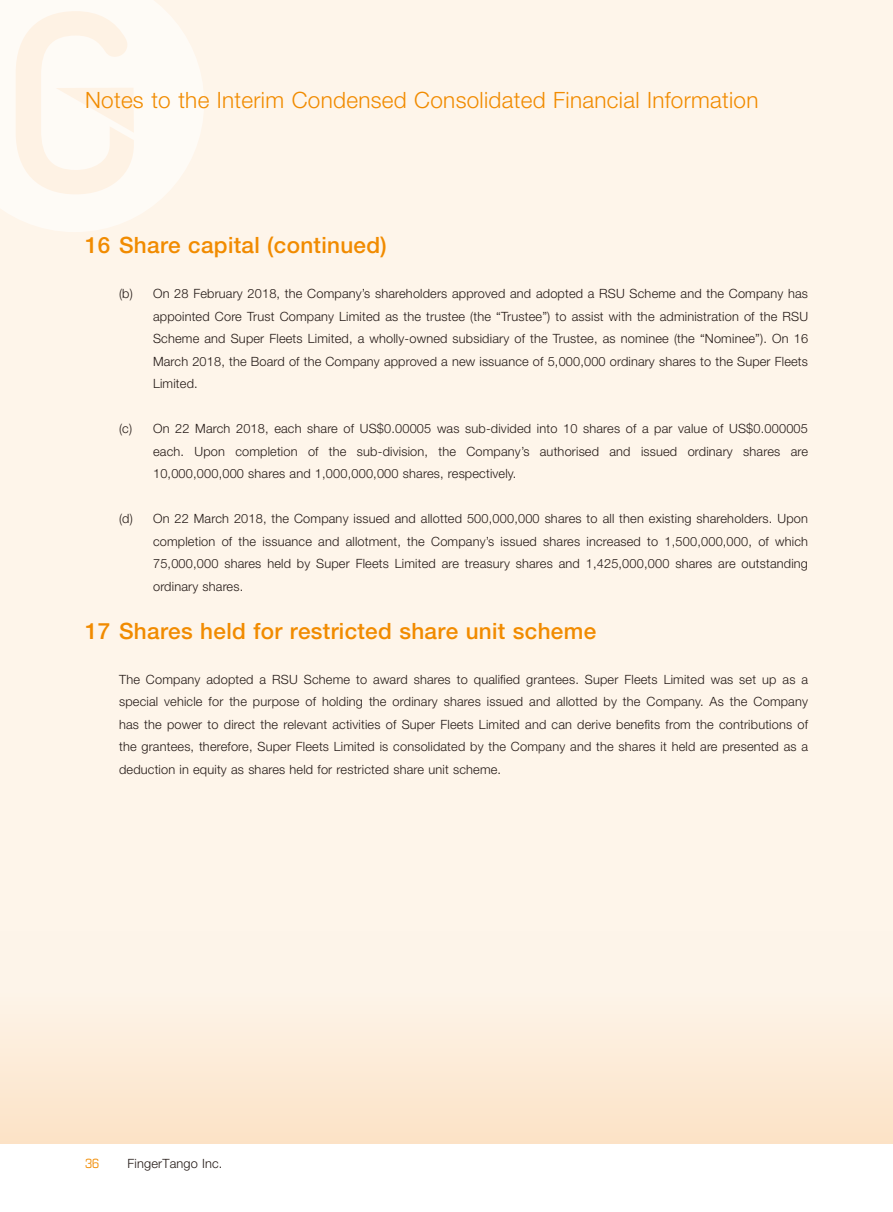
<style>
.page{position:relative;width:893px;height:1212px;background:#fff}
.page>*{position:absolute;margin:0;border:0;box-sizing:border-box;transform-origin:0 0}
.t1{font:500 22.5px "Helvetica Neue";letter-spacing:.015em;color:#f18b00}
.t2{font:300 22.5px "Helvetica Neue";letter-spacing:.015em;color:#f18b00}
.t3{font:300 12.75px/22.5px "Helvetica Neue";letter-spacing:.015em;color:#231916;text-align:justify}
.t4{font:condensed 12.75px "Eurostile";color:#f18b00}
</style>
<div class="page">
<div style="left:0;top:0;width:893px;height:1144px;background:#fef5ea"></div>
<svg style="left:0;top:0;width:204px;height:232px;fill:#fefbf6"></svg>
<svg style="left:16px;top:11px;width:118px;height:183px"></svg>
<div style="left:0;top:931px;width:893px;height:213px;background:linear-gradient(to bottom,#fdf8f0,#fce4c8)"></div>
<h1 class="t2" style="left:85px;top:86px;width:675px">Notes to the Interim Condensed Consolidated Financial Information</h1>
<h1 class="t1" style="left:85px;top:232px;width:303px">16 Share capital (continued)</h1>
<p class="t3" style="left:153px;top:282px;width:657px;text-indent:-34px">(b) On 28 February 2018, the Company’s shareholders approved and adopted a RSU Scheme and the Company has appointed Core Trust Company Limited as the trustee (the “Trustee”) to assist with the administration of the RSU Scheme and Super Fleets Limited, a wholly-owned subsidiary of the Trustee, as nominee (the “Nominee”). On 16<br>March 2018, the Board of the Company approved a new issuance of 5,000,000 ordinary shares to the Super Fleets Limited.</p>
<p class="t3" style="left:153px;top:417px;width:656px;text-indent:-34px">(c) On 22 March 2018, each share of US$0.00005 was sub-divided into 10 shares of a par value of US$0.000005 each. Upon completion of the sub-division, the Company’s authorised and issued ordinary shares are 10,000,000,000 shares and 1,000,000,000 shares, respectively.</p>
<p class="t3" style="left:153px;top:507px;width:656px;text-indent:-34px">(d) On 22 March 2018, the Company issued and allotted 500,000,000 shares to all then existing shareholders. Upon completion of the issuance and allotment, the Company’s issued shares increased to 1,500,000,000, of which 75,000,000 shares held by Super Fleets Limited are treasury shares and 1,425,000,000 shares are outstanding ordinary shares.</p>
<h1 class="t1" style="left:85px;top:617px;width:513px">17 Shares held for restricted share unit scheme</h1>
<p class="t3" style="left:119px;top:668px;width:691px">The Company adopted a RSU Scheme to award shares to qualified grantees. Super Fleets Limited was set up as a special vehicle for the purpose of holding the ordinary shares issued and allotted by the Company. As the Company has the power to direct the relevant activities of Super Fleets Limited and can derive benefits from the contributions of the grantees, therefore, Super Fleets Limited is consolidated by the Company and the shares it held are presented as a deduction in equity as shares held for restricted share unit scheme.</p>
<p class="t4" style="left:85px;top:1155px;width:16px">36</p>
<p class="t3" style="left:128px;top:1151px;width:96px">FingerTango Inc.</p>
</div>
